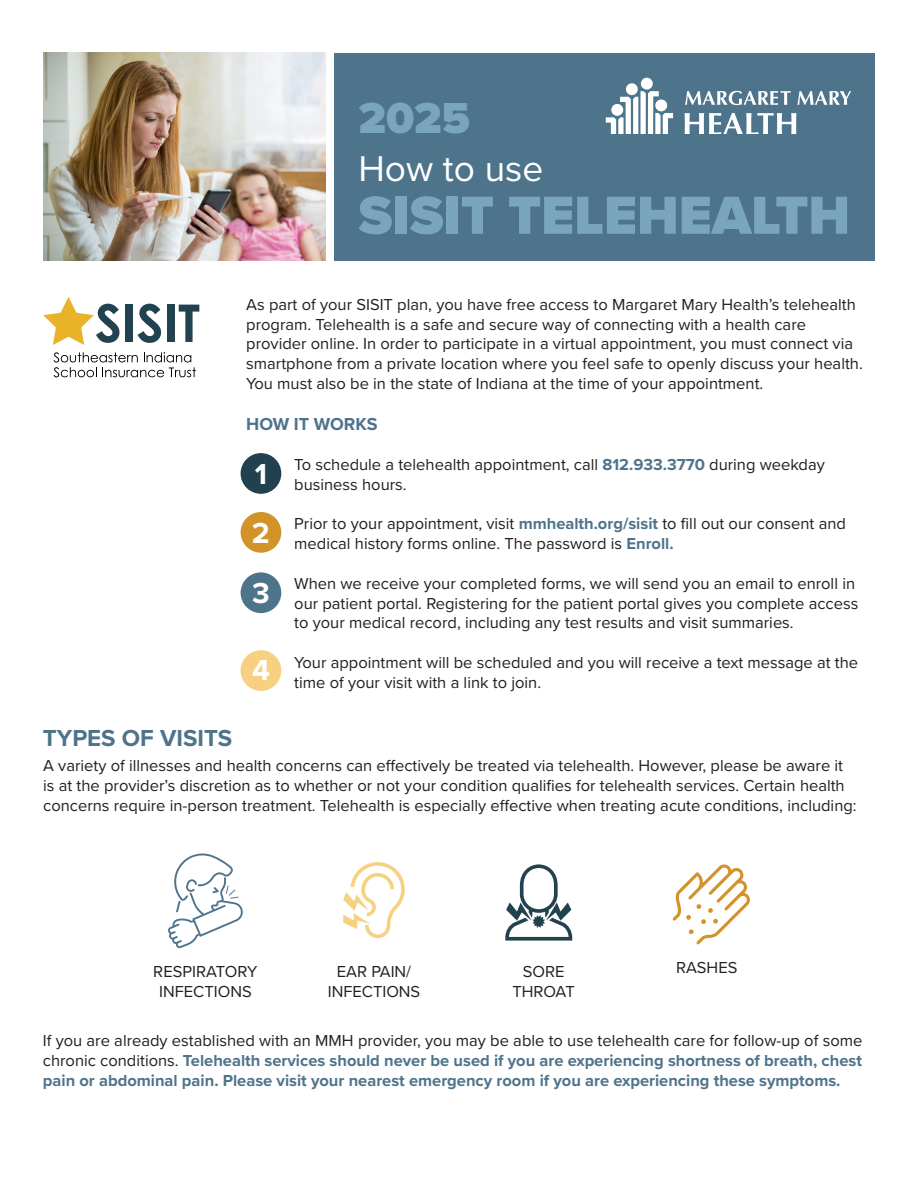
<style>
.page{position:relative;width:918px;height:1188px;background:#fff}
.page>*{position:absolute;margin:0;border:0;box-sizing:border-box;transform-origin:0 0}
.t1{font:900 55.5px "Proxima Nova";color:#79a6bc}
.t2{font:900 45px "Proxima Nova";color:#79a6bc}
.t3{font:37.2px "Proxima Nova";color:#fff}
.t4{font:700 30px "Proxima Nova";color:#fff}
.t5{font:700 24px "Proxima Nova";color:#4e748b}
.t6{font:700 18px "Proxima Nova";color:#4e748b}
.t7{font:16.5px/19.8px "Proxima Nova";color:#231f20}
.t8{font:700 16.5px/19.8px "Proxima Nova";color:#4e748b;text-align:justify}
.s1{font-weight:700;color:#4e748b}
.s2{font-weight:400;color:#231f20}
</style>
<div class="page">
<div style="left:334px;top:53px;width:541px;height:207px;background:#4e748b"></div>
<div style="left:126px;top:305px;width:7px;height:37px;background:#21424f"></div>
<svg style="left:138px;top:304px;width:23px;height:39px"></svg>
<div style="left:167px;top:305px;width:7px;height:37px;background:#21424f"></div>
<svg style="left:179px;top:305px;width:20px;height:37px"></svg>
<svg style="left:54px;top:352px;width:142px;height:25px"></svg>
<svg style="left:43px;top:297px;width:76px;height:48px"></svg>
<svg style="left:685px;top:91px;width:106px;height:14px"></svg>
<svg style="left:797px;top:91px;width:54px;height:14px"></svg>
<svg style="left:685px;top:113px;width:111px;height:21px"></svg>
<div style="left:641px;top:78px;width:12px;height:12px;background:#fff;border-radius:50%"></div>
<div style="left:626px;top:83px;width:12px;height:12px;background:#fff;border-radius:50%"></div>
<svg style="left:606px;top:91px;width:67px;height:43px"></svg>
<img style="left:43px;top:53px;width:282px;height:207px">
<div style="left:241px;top:453px;width:40px;height:41px;background:#21414f;border-radius:50%"></div>
<div style="left:241px;top:512px;width:40px;height:41px;background:#d2942a;border-radius:50%"></div>
<div style="left:241px;top:572px;width:40px;height:41px;background:#4e748b;border-radius:50%"></div>
<div style="left:241px;top:650px;width:40px;height:41px;background:#f7d181;border-radius:50%"></div>
<svg style="left:168px;top:854px;width:75px;height:94px"></svg>
<svg style="left:343px;top:862px;width:62px;height:76px"></svg>
<svg style="left:673px;top:864px;width:77px;height:80px"></svg>
<svg style="left:505px;top:864px;width:67px;height:77px"></svg>
<p class="t2" style="left:358px;top:84px;width:113px">2025</p>
<p class="t3" style="left:358px;top:141px;width:186px">How to use</p>
<p class="t1" style="left:358px;top:174px;width:493px">SISIT TELEHEALTH</p>
<p class="t7" style="left:246px;top:294px;width:618px">As part of your SISIT plan, you have free access to Margaret Mary Health’s telehealth program. Telehealth is a safe and secure way of connecting with a health care provider online. In order to participate in a virtual appointment, you must connect via smartphone from a private location where you feel safe to openly discuss your health.<br>You must also be in the state of Indiana at the time of your appointment.</p>
<p class="t6" style="left:246px;top:411px;width:133px">HOW IT WORKS</p>
<p class="t7" style="left:294px;top:454px;width:532px">To schedule a telehealth appointment, call <span class="s1">812.933.3770</span> during weekday business hours.</p>
<p class="t7" style="left:294px;top:513px;width:553px">Prior to your appointment, visit <span class="s1">mmhealth.org/sisit</span> to fill out our consent and medical history forms online. The password is <span class="s1">Enroll.</span></p>
<p class="t7" style="left:294px;top:573px;width:566px">When we receive your completed forms, we will send you an email to enroll in our patient portal. Registering for the patient portal gives you complete access to your medical record, including any test results and visit summaries.</p>
<p class="t7" style="left:294px;top:652px;width:565px">Your appointment will be scheduled and you will receive a text message at the time of your visit with a link to join.</p>
<p class="t4" style="left:255px;top:452px;width:14px">1</p>
<p class="t4" style="left:252px;top:510px;width:19px">2</p>
<p class="t4" style="left:252px;top:570px;width:19px">3</p>
<p class="t4" style="left:252px;top:648px;width:19px">4</p>
<p class="t5" style="left:43px;top:720px;width:191px">TYPES OF VISITS</p>
<p class="t7" style="left:43px;top:755px;width:815px">A variety of illnesses and health concerns can effectively be treated via telehealth. However, please be aware it is at the provider’s discretion as to whether or not your condition qualifies for telehealth services. Certain health concerns require in-person treatment. Telehealth is especially effective when treating acute conditions, including:</p>
<p class="t7" style="left:153px;top:961px;width:106px">RESPIRATORY</p>
<p class="t7" style="left:159px;top:981px;width:94px">INFECTIONS</p>
<p class="t7" style="left:337px;top:961px;width:76px">EAR PAIN/</p>
<p class="t7" style="left:328px;top:981px;width:94px">INFECTIONS</p>
<p class="t7" style="left:523px;top:961px;width:43px">SORE</p>
<p class="t7" style="left:512px;top:981px;width:64px">THROAT</p>
<p class="t7" style="left:676px;top:957px;width:63px">RASHES</p>
<p class="t8" style="left:43px;top:1030px;width:821px"><span class="s2">If you are already established with an MMH provider, you may be able to use telehealth care for follow-up of some chronic conditions.</span> Telehealth services should never be used if you are experiencing shortness of breath, chest pain or abdominal pain. Please visit your nearest emergency room if you are experiencing these symptoms.</p>
</div>
